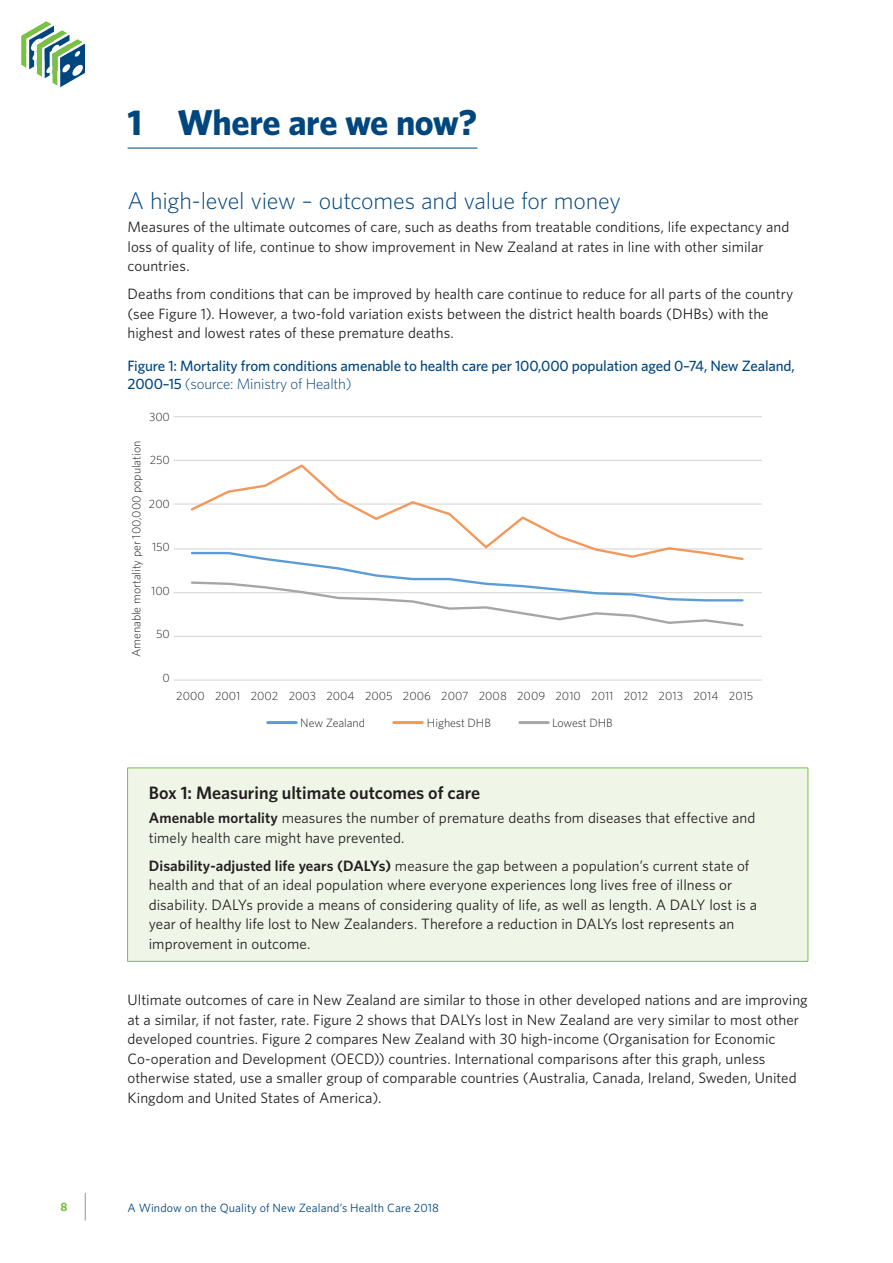
<style>
.page{position:relative;width:893px;height:1263px;background:#fff}
.page>*{position:absolute;margin:0;border:0;box-sizing:border-box;transform-origin:0 0}
.t1{font:700 36px "Whitney";letter-spacing:-.01em;color:#00467e}
.t2{font:300 24px "Whitney";letter-spacing:-.01em;color:#00467e}
.t3{font:600 18px "Whitney";color:#231f20}
.t4{font:15px/19.5px "Whitney";letter-spacing:.005em;color:#231f20}
.t5{font:500 15px/18px "Whitney";letter-spacing:-.01em;color:#00467e}
.t6{font:300 12px "Whitney";letter-spacing:-.005em;color:#231f20}
.t7{font:12px "Whitney";letter-spacing:.01em;color:#00467e}
.t8{font:700 12px "Whitney";color:#79c142}
.s1{font-weight:300}
.s2{font-weight:600}
</style>
<div class="page">
<svg style="left:85px;top:1193px;width:1px;height:27px"></svg>
<svg style="left:21px;top:21px;width:65px;height:67px"></svg>
<hr style="left:128px;top:148px;width:349px;height:1px;background:#00467e">
<div style="left:128px;top:768px;width:680px;height:193px;background:#eff6e8"></div>
<hr style="left:127px;top:768px;width:681px;height:1px;background:#79c142">
<hr style="left:127px;top:768px;width:1px;height:193px;background:#79c142">
<hr style="left:808px;top:768px;width:1px;height:193px;background:#79c142">
<hr style="left:127px;top:961px;width:681px;height:1px;background:#79c142">
<hr style="left:268px;top:721px;width:28px;height:3px;background:#5c9cd6">
<hr style="left:394px;top:721px;width:28px;height:3px;background:#f39859">
<hr style="left:520px;top:721px;width:28px;height:3px;background:#a6a6a6">
<hr style="left:174px;top:416px;width:588px;height:1px;background:#d9d9d9">
<hr style="left:174px;top:460px;width:588px;height:1px;background:#d9d9d9">
<hr style="left:174px;top:503px;width:588px;height:2px;background:#d9d9d9">
<hr style="left:174px;top:548px;width:588px;height:1px;background:#d9d9d9">
<hr style="left:174px;top:592px;width:588px;height:1px;background:#d9d9d9">
<hr style="left:174px;top:636px;width:588px;height:1px;background:#d9d9d9">
<hr style="left:174px;top:679px;width:588px;height:2px;background:#d9d9d9">
<svg style="left:189px;top:464px;width:556px;height:87px"></svg>
<svg style="left:190px;top:551px;width:554px;height:76px"></svg>
<h1 class="t1" style="left:128px;top:98px;width:351px">1 Where are we now?</h1>
<h2 class="t2" style="left:128px;top:184px;width:495px">A high-level view – outcomes and value for money</h2>
<p class="t4" style="left:128px;top:217px;width:663px">Measures of the ultimate outcomes of care, such as deaths from treatable conditions, life expectancy and loss of quality of life, continue to show improvement in New Zealand at rates in line with other similar countries.</p>
<p class="t4" style="left:128px;top:284px;width:667px">Deaths from conditions that can be improved by health care continue to reduce for all parts of the country (see Figure 1). However, a two-fold variation exists between the district health boards (DHBs) with the highest and lowest rates of these premature deaths.</p>
<p class="t5" style="left:128px;top:357px;width:669px">Figure 1: Mortality from conditions amenable to health care per 100,000 population aged 0–74, New Zealand,<br>2000–15 <span class="s1">(source: Ministry of Health)</span></p>
<p class="t6" style="left:149px;top:408px;width:22px">300</p>
<p class="t6" style="left:150px;top:452px;width:22px">250</p>
<p class="t6" style="left:149px;top:495px;width:23px">200</p>
<p class="t6" style="left:152px;top:539px;width:19px">150</p>
<p class="t6" style="left:151px;top:582px;width:20px">100</p>
<p class="t6" style="left:156px;top:626px;width:15px">50</p>
<p class="t6" style="left:163px;top:669px;width:9px">0</p>
<p class="t6" style="left:128px;top:657px;width:218px;rotate:-90deg">Amenable mortality per 100,000 population</p>
<p class="t6" style="left:176px;top:687px;width:579px">2000 2001 2002 2003 2004 2005 2006 2007 2008 2009 2010 2011 2012 2013 2014 2015</p>
<p class="t6" style="left:300px;top:715px;width:66px">New Zealand</p>
<p class="t6" style="left:427px;top:715px;width:65px">Highest DHB</p>
<p class="t6" style="left:552px;top:715px;width:62px">Lowest DHB</p>
<p class="t3" style="left:149px;top:781px;width:333px">Box 1: Measuring ultimate outcomes of care</p>
<p class="t4" style="left:149px;top:808px;width:608px"><span class="s2">Amenable mortality</span> measures the number of premature deaths from diseases that effective and timely health care might have prevented.</p>
<p class="t4" style="left:149px;top:855px;width:610px"><span class="s2">Disability-adjusted life years (DALYs)</span> measure the gap between a population’s current state of health and that of an ideal population where everyone experiences long lives free of illness or disability. DALYs provide a means of considering quality of life, as well as length. A DALY lost is a year of healthy life lost to New Zealanders. Therefore a reduction in DALYs lost represents an improvement in outcome.</p>
<p class="t4" style="left:128px;top:990px;width:682px">Ultimate outcomes of care in New Zealand are similar to those in other developed nations and are improving at a similar, if not faster, rate. Figure 2 shows that DALYs lost in New Zealand are very similar to most other developed countries. Figure 2 compares New Zealand with 30 high-income (Organisation for Economic Co-operation and Development (OECD)) countries. International comparisons after this graph, unless otherwise stated, use a smaller group of comparable countries (Australia, Canada, Ireland, Sweden, United Kingdom and United States of America).</p>
<p class="t8" style="left:60px;top:1199px;width:9px">8</p>
<p class="t7" style="left:128px;top:1199px;width:313px">A Window on the Quality of New Zealand’s Health Care 2018</p>
</div>
